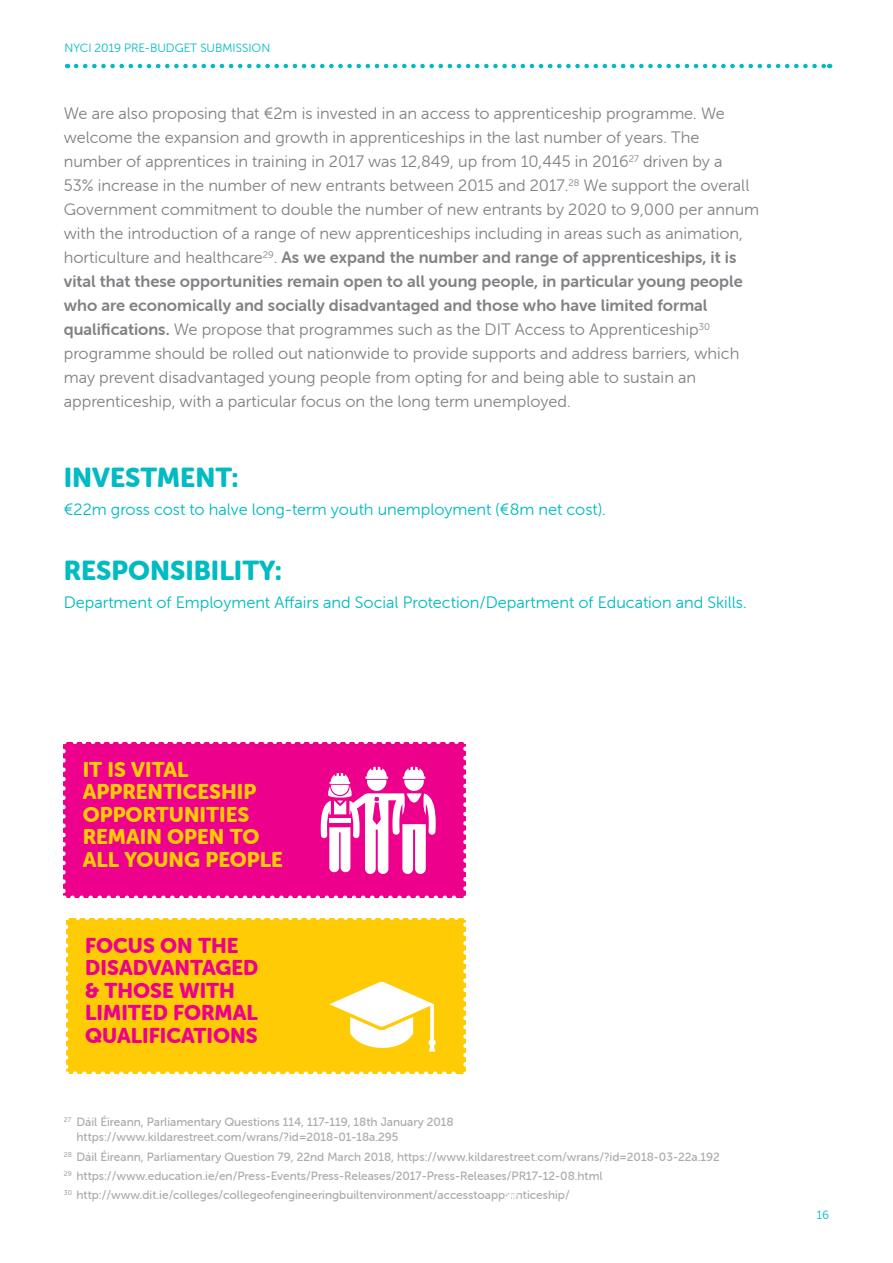
<style>
.page{position:relative;width:893px;height:1263px;background:#fff}
.page>*{position:absolute;margin:0;border:0;box-sizing:border-box;transform-origin:0 0}
.t1{font:27px "Museo Sans Rounded 900";color:#00bbc1}
.t2{font:21px/22.5px "Museo Sans Rounded 900";color:#ffcb05}
.t3{font:21px/22.5px "Museo Sans Rounded 900";color:#ec008c}
.t4{font:16.5px/24px "Museo Sans Rounded 300";color:#818285}
.t5{font:16.5px/24px "Museo Sans Rounded 700";color:#818285}
.t6{font:16.5px "Museo Sans Rounded 300";color:#00bbc1}
.t7{font:12px/19.2px "Museo Sans Rounded 500";color:#abaaac}
.t8{font:12px "Museo Sans Rounded 300";color:#00bbc1}
.s1{font-family:"Museo Sans Rounded 300"}
.s2{font-family:"Museo Sans Rounded 700"}
</style>
<div class="page">
<svg style="left:76px;top:64px;width:754px;height:4px"></svg>
<div style="left:63px;top:742px;width:402px;height:156px;background:#ec008c"></div>
<svg style="left:63px;top:751px;width:3px;height:147px"></svg>
<svg style="left:72px;top:895px;width:394px;height:3px"></svg>
<svg style="left:463px;top:742px;width:3px;height:146px"></svg>
<svg style="left:63px;top:742px;width:394px;height:2px"></svg>
<div style="left:66px;top:918px;width:399px;height:156px;background:#ffcb05"></div>
<svg style="left:66px;top:927px;width:2px;height:147px"></svg>
<svg style="left:75px;top:1071px;width:391px;height:3px"></svg>
<svg style="left:463px;top:918px;width:3px;height:146px"></svg>
<svg style="left:66px;top:918px;width:390px;height:2px"></svg>
<svg style="left:329px;top:982px;width:107px;height:70px"></svg>
<svg style="left:321px;top:767px;width:115px;height:107px"></svg>
<p class="t8" style="left:65px;top:41px;width:207px">NYCI 2019 PRE-BUDGET SUBMISSION</p>
<p class="t4" style="left:64px;top:102px;width:697px">We are also proposing that €2m is invested in an access to apprenticeship programme. We welcome the expansion and growth in apprenticeships in the last number of years. The number of apprentices in training in 2017 was 12,849, up from 10,445 in 2016<sup>27</sup> driven by a<br>53% increase in the number of new entrants between 2015 and 2017.<sup>28</sup> We support the overall Government commitment to double the number of new entrants by 2020 to 9,000 per annum with the introduction of a range of new apprenticeships including in areas such as animation,</p>
<p class="t5" style="left:64px;top:246px;width:680px"><span class="s1">horticulture and healthcare</span><sup>29</sup><span class="s1">.</span> As we expand the number and range of apprenticeships, it is vital that these opportunities remain open to all young people, in particular young people who are economically and socially disadvantaged and those who have limited formal</p>
<p class="t4" style="left:64px;top:318px;width:677px"><span class="s2">qualifications.</span> We propose that programmes such as the DIT Access to Apprenticeship<sup>30 </sup>programme should be rolled out nationwide to provide supports and address barriers, which may prevent disadvantaged young people from opting for and being able to sustain an apprenticeship, with a particular focus on the long term unemployed.</p>
<h1 class="t1" style="left:64px;top:462px;width:176px">INVESTMENT:</h1>
<p class="t6" style="left:64px;top:500px;width:543px">€22m gross cost to halve long-term youth unemployment (€8m net cost).</p>
<h1 class="t1" style="left:64px;top:555px;width:220px">RESPONSIBILITY:</h1>
<p class="t6" style="left:64px;top:594px;width:684px">Department of Employment Affairs and Social Protection/Department of Education and Skills.</p>
<p class="t2" style="left:83px;top:758px;width:202px">IT IS VITAL<br>APPRENTICESHIP<br>OPPORTUNITIES<br>REMAIN OPEN TO<br>ALL YOUNG PEOPLE</p>
<p class="t3" style="left:85px;top:934px;width:175px">FOCUS ON THE<br>DISADVANTAGED &amp; THOSE WITH<br>LIMITED FORMAL<br>QUALIFICATIONS</p>
<p class="t7" style="left:77px;top:1115px;width:379px;line-height:15px;text-indent:-13px"><sup>27</sup> Dáil Éireann, Parliamentary Questions 114, 117-119, 18th January 2018 https://www.kildarestreet.com/wrans/?id=2018-01-18a.295</p>
<p class="t7" style="left:64px;top:1147px;width:658px"><sup>28</sup> Dáil Éireann, Parliamentary Question 79, 22nd March 2018, https://www.kildarestreet.com/wrans/?id=2018-03-22a.192<br><sup>29</sup> https://www.education.ie/en/Press-Events/Press-Releases/2017-Press-Releases/PR17-12-08.html<br><sup>30</sup> http://www.dit.ie/colleges/collegeofengineeringbuiltenvironment/accesstoapprenticeship/</p>
<p class="t8" style="left:817px;top:1208px;width:14px">16</p>
</div>
